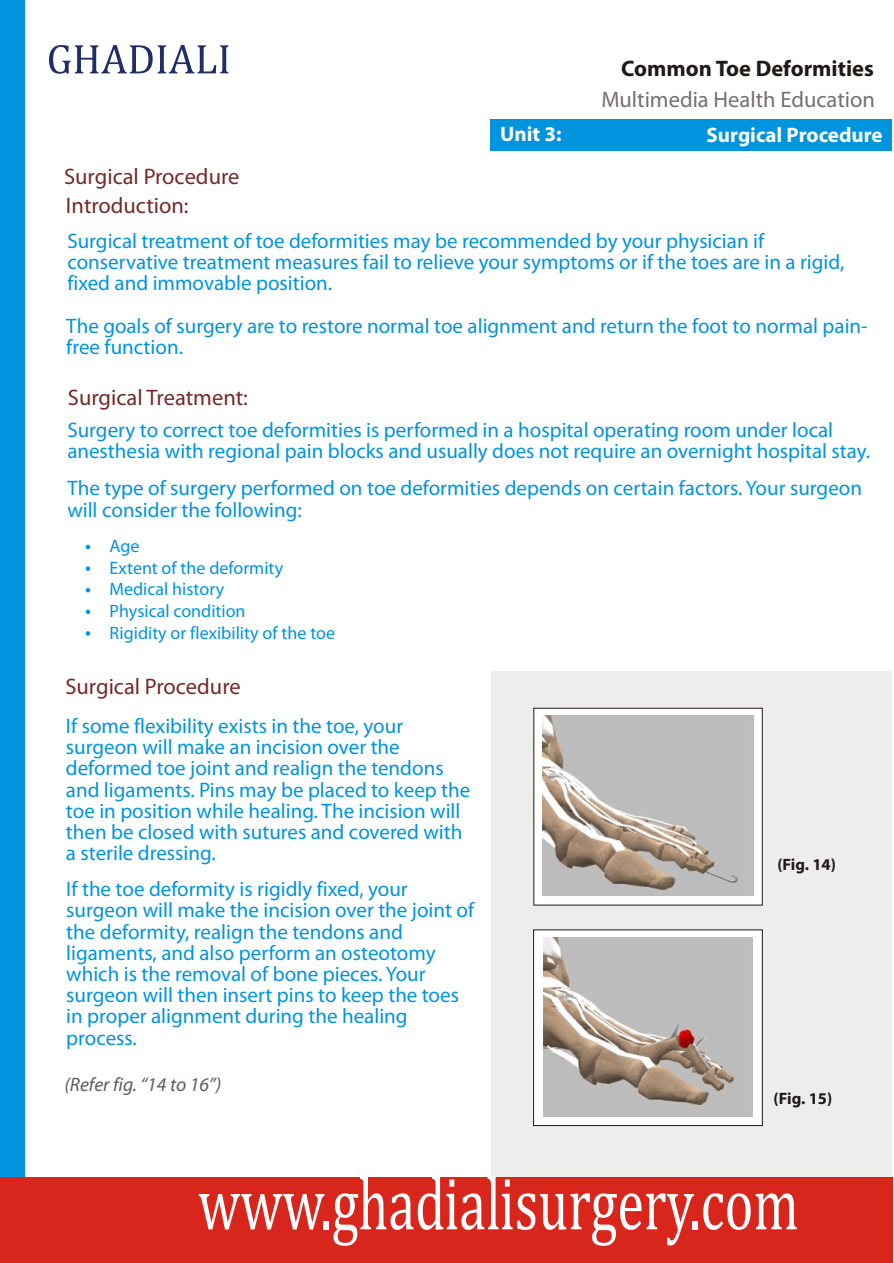
<style>
.page{position:relative;width:894px;height:1263px;background:#fff}
.page>*{position:absolute;margin:0;border:0;box-sizing:border-box;transform-origin:0 0}
.t1{font:75.6px "Cambria Math";color:#fff;scale:.72 1}
.t2{font:22.5px "Myriad Pro";color:#75292b}
.t3{font:22.5px "Myriad Pro";color:#737070}
.t4{font:700 22.5px "Myriad Pro";color:#1f1a17}
.t5{font:21px/21.1px "Myriad Pro";color:#0094de}
.t6{font:700 21px "Myriad Pro";color:#fff}
.t7{font:italic 19.5px "Myriad Pro";color:#615c5c}
.t8{font:18px/21.6px "Myriad Pro";color:#0094de}
.t9{font:700 16.5px "Myriad Pro";color:#1f1a17}
</style>
<div class="page">
<div style="left:0;top:0;width:25px;height:1189px;background:#0094de"></div>
<div style="left:0;top:1177px;width:892px;height:86px;background:#d9261c"></div>
<div style="left:491px;top:671px;width:401px;height:506px;background:#ededeb"></div>
<svg style="left:86px;top:545px;width:4px;height:4px"></svg>
<svg style="left:86px;top:566px;width:4px;height:5px"></svg>
<svg style="left:86px;top:588px;width:4px;height:5px"></svg>
<svg style="left:86px;top:610px;width:4px;height:4px"></svg>
<svg style="left:86px;top:631px;width:4px;height:5px"></svg>
<div style="left:491px;top:119px;width:401px;height:32px;background:#0094de"></div>
<div style="left:533px;top:708px;width:230px;height:197px;background:#fff"></div>
<img style="left:543px;top:715px;width:211px;height:181px">
<div style="left:533px;top:930px;width:230px;height:196px;background:#fff;border:1px solid #1f1a17"></div>
<img style="left:543px;top:937px;width:210px;height:180px">
<svg style="left:49px;top:45px;width:180px;height:29px"></svg>
<p class="t4" style="left:621px;top:60px;width:254px">Common Toe Deformities</p>
<p class="t3" style="left:601px;top:90px;width:275px">Multimedia Health Education</p>
<p class="t2" style="left:64px;top:167px;width:177px">Surgical Procedure</p>
<p class="t2" style="left:66px;top:197px;width:124px">Introduction:</p>
<p class="t6" style="left:500px;top:125px;width:63px">Unit 3:</p>
<p class="t6" style="left:707px;top:126px;width:178px">Surgical Procedure</p>
<p class="t5" style="left:67px;top:232px;width:779px">Surgical treatment of toe deformities may be recommended by your physician if conservative treatment measures fail to relieve your symptoms or if the toes are in a rigid, fixed and immovable position.</p>
<p class="t5" style="left:66px;top:317px;width:803px">The goals of surgery are to restore normal toe alignment and return the foot to normal pain&shy;free function.</p>
<p class="t2" style="left:68px;top:388px;width:181px">Surgical Treatment:</p>
<p class="t5" style="left:67px;top:421px;width:804px">Surgery to correct toe deformities is performed in a hospital operating room under local anesthesia with regional pain blocks and usually does not require an overnight hospital stay.</p>
<p class="t5" style="left:67px;top:479px;width:796px">The type of surgery performed on toe deformities depends on certain factors. Your surgeon will consider the following:</p>
<p class="t8" style="left:110px;top:537px;width:227px">Age<br>Extent of the deformity<br>Medical history<br>Physical condition<br>Rigidity or flexibility of the toe</p>
<p class="t2" style="left:65px;top:678px;width:177px">Surgical Procedure</p>
<p class="t5" style="left:66px;top:717px;width:406px">If some flexibility exists in the toe, your surgeon will make an incision over the deformed toe joint and realign the tendons and ligaments. Pins may be placed to keep the toe in position while healing. The incision will then be closed with sutures and covered with a sterile dressing.</p>
<p class="t5" style="left:66px;top:880px;width:409px">If the toe deformity is rigidly fixed, your surgeon will make the incision over the joint of the deformity, realign the tendons and ligaments, and also perform an osteotomy which is the removal of bone pieces. Your surgeon will then insert pins to keep the toes in proper alignment during the healing process.</p>
<p class="t7" style="left:64px;top:1076px;width:158px">(Refer fig. “14 to 16”)</p>
<p class="t9" style="left:777px;top:857px;width:60px">(Fig. 14)</p>
<p class="t9" style="left:774px;top:1091px;width:60px">(Fig. 15)</p>
<h1 class="t1" style="left:198px;top:1171px;width:836px">www.ghadialisurgery.com</h1>
</div>
